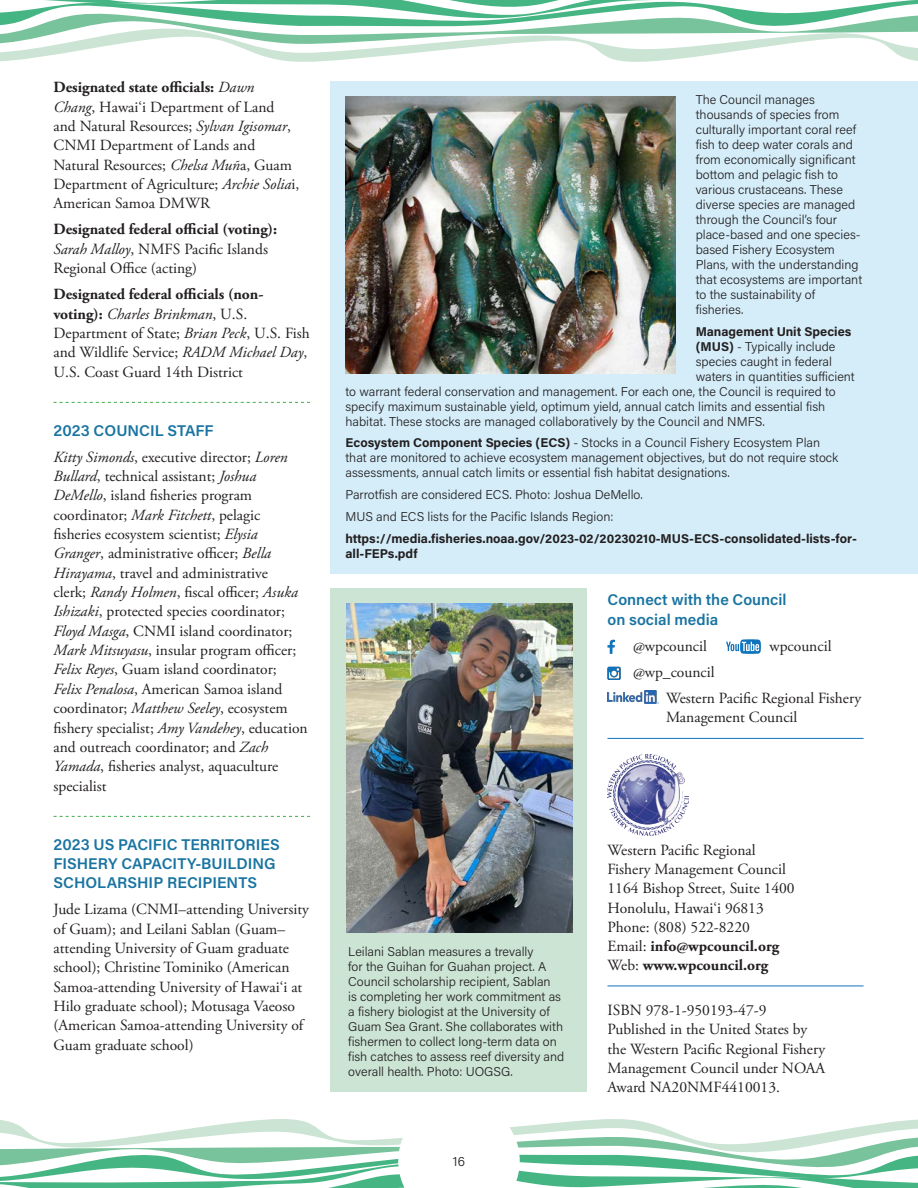
<style>
.page{position:relative;width:918px;height:1188px;background:#fff}
.page>*{position:absolute;margin:0;border:0;box-sizing:border-box;transform-origin:0 0}
.t1{font:15.6px/19.4px "Adobe Garamond Pro";color:#231f20}
.t2{font:600 15.6px/19.4px "Acumin Pro";color:#1974a1}
.t3{font:700 15.6px "Adobe Garamond Pro";color:#231f20}
.t4{font:300 13.5px "Acumin Pro";color:#231f20}
.t5{font:300 12.75px/15px "Acumin Pro";color:#231f20}
.t6{font:700 12.75px/15px "Acumin Pro";color:#231f20}
.s1{font-weight:700}
.s2{font-style:italic}
.s3{font-weight:400}
</style>
<div class="page">
<div style="left:331px;top:588px;width:256px;height:504px;background:#cbe4d4"></div>
<svg style="left:54px;top:402px;width:256px;height:1px"></svg>
<svg style="left:54px;top:816px;width:256px;height:1px"></svg>
<svg style="left:608px;top:640px;width:7px;height:14px"></svg>
<svg style="left:726px;top:639px;width:35px;height:15px"></svg>
<svg style="left:608px;top:667px;width:13px;height:13px"></svg>
<img style="left:608px;top:691px;width:51px;height:12px">
<hr style="left:608px;top:738px;width:256px;height:1px;background:#1074bc">
<img style="left:608px;top:755px;width:80px;height:81px">
<hr style="left:608px;top:986px;width:256px;height:1px;background:#1074bc">
<svg style="left:0;top:1119px;width:918px;height:69px"></svg>
<svg style="left:0;top:0;width:918px;height:62px"></svg>
<div style="left:331px;top:81px;width:587px;height:492px;background:#d4edf9"></div>
<img style="left:346px;top:603px;width:226px;height:329px">
<img style="left:346px;top:96px;width:330px;height:277px">
<p class="t1" style="left:54px;top:78px;width:247px"><span class="s1">Designated state officials:</span> <span class="s2">Dawn Chang</span>, Hawai‘i Department of Land and Natural Resources; <span class="s2">Sylvan Igisomar</span>, CNMI Department of Lands and Natural Resources; <span class="s2">Chelsa Muñ</span>a, Guam Department of Agriculture; <span class="s2">Archie Solia</span>i, American Samoa DMWR</p>
<p class="t1" style="left:54px;top:220px;width:225px"><span class="s1">Designated federal official (voting):<br></span><span class="s2">Sarah Malloy</span>, NMFS Pacific Islands<br>Regional Office (acting)</p>
<p class="t1" style="left:54px;top:285px;width:258px"><span class="s1">Designated federal officials (non&shy;voting):</span> <span class="s2">Charles Brinkman</span>, U.S.<br>Department of State; <span class="s2">Brian Peck</span>, U.S. Fish and Wildlife Service; <span class="s2">RADM Michael Day</span>, U.S. Coast Guard 14th District</p>
<p class="t2" style="left:54px;top:420px;width:162px">2023 COUNCIL STAFF</p>
<p class="t1" style="left:54px;top:448px;width:256px"><span class="s2">Kitty Simonds</span>, executive director; <span class="s2">Loren Bullard</span>, technical assistant; <span class="s2">Joshua DeMello</span>, island fisheries program coordinator; <span class="s2">Mark Fitchett</span>, pelagic fisheries ecosystem scientist; <span class="s2">Elysia Granger</span>, administrative officer; <span class="s2">Bella Hirayama</span>, travel and administrative<br>clerk; <span class="s2">Randy Holmen</span>, fiscal officer; <span class="s2">Asuka Ishizaki</span>, protected species coordinator; <span class="s2">Floyd Masga</span>, CNMI island coordinator; <span class="s2">Mark Mitsuyasu</span>, insular program officer; <span class="s2">Felix Reyes</span>, Guam island coordinator; <span class="s2">Felix Penalosa</span>, American Samoa island coordinator; <span class="s2">Matthew Seeley</span>, ecosystem fishery specialist; <span class="s2">Amy Vandehey</span>, education and outreach coordinator; and <span class="s2">Zach Yamada</span>, fisheries analyst, aquaculture specialist</p>
<p class="t2" style="left:54px;top:834px;width:228px">2023 US PACIFIC TERRITORIES<br>FISHERY CAPACITY-BUILDING<br>SCHOLARSHIP RECIPIENTS</p>
<p class="t1" style="left:54px;top:900px;width:257px">Jude Lizama (CNMI–attending University of Guam); and Leilani Sablan (Guam– attending University of Guam graduate school); Christine Tominiko (American Samoa-attending University of Hawai‘i at Hilo graduate school); Motusaga Vaeoso (American Samoa-attending University of Guam graduate school)</p>
<p class="t5" style="left:696px;top:92px;width:168px">The Council manages thousands of species from culturally important coral reef fish to deep water corals and from economically significant bottom and pelagic fish to various crustaceans. These diverse species are managed through the Council’s four place-based and one species&shy;based Fishery Ecosystem<br>Plans, with the understanding that ecosystems are important to the sustainability of fisheries.</p>
<p class="t6" style="left:696px;top:323px;width:157px">Management Unit Species</p>
<p class="t5" style="left:696px;top:338px;width:141px"><span class="s1">(MUS)</span> - Typically include</p>
<p class="t5" style="left:696px;top:353px;width:138px">species caught in federal</p>
<p class="t5" style="left:696px;top:368px;width:161px">waters in quantities sufficient</p>
<p class="t5" style="left:346px;top:383px;width:492px">to warrant federal conservation and management. For each one, the Council is required to</p>
<p class="t5" style="left:346px;top:398px;width:481px">specify maximum sustainable yield, optimum yield, annual catch limits and essential fish</p>
<p class="t5" style="left:346px;top:413px;width:421px">habitat. These stocks are managed collaboratively by the Council and NMFS.</p>
<p class="t5" style="left:346px;top:435px;width:494px"><span class="s1">Ecosystem Component Species (ECS)</span> - Stocks in a Council Fishery Ecosystem Plan that are monitored to achieve ecosystem management objectives, but do not require stock assessments, annual catch limits or essential fish habitat designations.</p>
<p class="t5" style="left:346px;top:487px;width:299px">Parrotfish are considered ECS. Photo: Joshua DeMello.</p>
<p class="t5" style="left:346px;top:509px;width:270px">MUS and ECS lists for the Pacific Islands Region:</p>
<p class="t6" style="left:346px;top:530px;width:513px">https://media.fisheries.noaa.gov/2023-02/20230210-MUS-ECS-consolidated-lists-for&shy;all-FEPs.pdf</p>
<p class="t2" style="left:607px;top:590px;width:181px">Connect with the Council</p>
<p class="t2" style="left:607px;top:609px;width:112px">on social media</p>
<p class="t1" style="left:633px;top:637px;width:75px">@wpcouncil</p>
<p class="t1" style="left:770px;top:637px;width:64px">wpcouncil</p>
<p class="t1" style="left:633px;top:663px;width:83px">@wp_council</p>
<p class="t1" style="left:666px;top:689px;width:197px">Western Pacific Regional Fishery<br>Management Council</p>
<p class="t5" style="left:348px;top:944px;width:218px">Leilani Sablan measures a trevally<br>for the Guihan for Guahan project. A Council scholarship recipient, Sablan<br>is completing her work commitment as a fishery biologist at the University of Guam Sea Grant. She collaborates with fishermen to collect long-term data on fish catches to assess reef diversity and overall health. Photo: UOGSG.</p>
<p class="t4" style="left:453px;top:1152px;width:14px">16</p>
<p class="t1" style="left:608px;top:841px;width:150px">Western Pacific Regional</p>
<p class="t1" style="left:608px;top:860px;width:180px">Fishery Management Council</p>
<p class="t1" style="left:608px;top:879px;width:189px">1164 Bishop Street, Suite 1400</p>
<p class="t1" style="left:608px;top:898px;width:158px">Honolulu, Hawai‘i 96813</p>
<p class="t1" style="left:608px;top:918px;width:144px">Phone: (808) 522-8220</p>
<p class="t3" style="left:608px;top:937px;width:173px"><span class="s3">Email:</span> info@wpcouncil.org</p>
<p class="t3" style="left:608px;top:956px;width:162px"><span class="s3">Web:</span> www.wpcouncil.org</p>
<p class="t1" style="left:608px;top:1001px;width:161px">ISBN 978-1-950193-47-9</p>
<p class="t1" style="left:608px;top:1020px;width:219px">Published in the United States by the Western Pacific Regional Fishery<br>Management Council under NOAA<br>Award NA20NMF4410013.</p>
</div>
